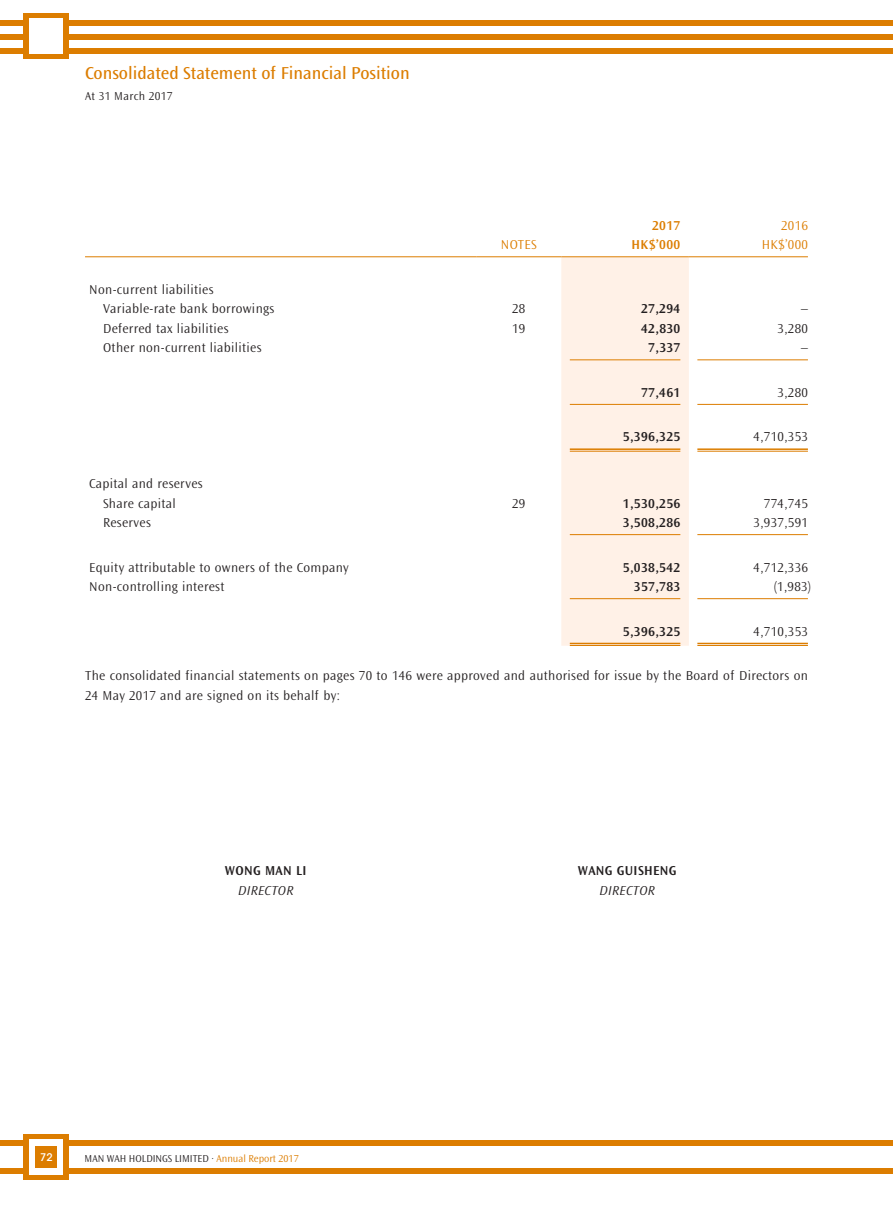
<style>
.page{position:relative;width:893px;height:1212px;background:#fff}
.page>*{position:absolute;margin:0;border:0;box-sizing:border-box;transform-origin:0 0}
.t1{font:18px "Ocean Sans Std";color:#dc7d00}
.t2{font:300 13.5px/19.5px "Ocean Sans Std";letter-spacing:.025em;color:#231f20}
.t3{font:600 13.5px "Ocean Sans Std";letter-spacing:.025em;color:#231f20}
.t4{font:300 13.5px "Ocean Sans Std";letter-spacing:.025em;color:#dc7d00}
.t5{font:italic 300 13.5px "Ocean Sans Std";letter-spacing:.025em;color:#231f20}
.t6{font:600 13.5px "Ocean Sans Std";letter-spacing:.025em;color:#dc7d00}
.t7{font:300 12px "Ocean Sans Std";letter-spacing:.025em;color:#231f20}
.t8{font:300 10.5px "Ocean Sans Std";color:#231f20}
.t9{font:500 10.5px "ITC Avant Garde Std";color:#fff}
.s1{color:#dc7d00}
</style>
<div class="page">
<div style="left:0;top:1168px;width:893px;height:5px;background:#dc7d00"></div>
<div style="left:0;top:1140px;width:893px;height:5px;background:#dc7d00"></div>
<div style="left:24px;top:1134px;width:45px;height:45px;background:#dc7d00"></div>
<div style="left:30px;top:1138px;width:33px;height:36px;background:#fff"></div>
<div style="left:36px;top:1146px;width:21px;height:22px;background:#dc7d00"></div>
<div style="left:0;top:20px;width:893px;height:6px;background:#dc7d00"></div>
<div style="left:0;top:34px;width:893px;height:6px;background:#dc7d00"></div>
<div style="left:0;top:49px;width:893px;height:5px;background:#dc7d00"></div>
<div style="left:24px;top:13px;width:45px;height:45px;background:#dc7d00"></div>
<div style="left:30px;top:18px;width:33px;height:36px;background:#fff"></div>
<div style="left:561px;top:257px;width:128px;height:389px;background:#fff1e7"></div>
<hr style="left:85px;top:256px;width:391px;height:1px;background:#dc7d00">
<hr style="left:476px;top:256px;width:85px;height:1px;background:#dc7d00">
<hr style="left:561px;top:256px;width:128px;height:1px;background:#dc7d00">
<hr style="left:689px;top:256px;width:119px;height:1px;background:#dc7d00">
<hr style="left:570px;top:359px;width:110px;height:1px;background:#dc7d00">
<hr style="left:697px;top:359px;width:111px;height:1px;background:#dc7d00">
<hr style="left:570px;top:404px;width:110px;height:1px;background:#dc7d00">
<hr style="left:697px;top:404px;width:111px;height:1px;background:#dc7d00">
<hr style="left:570px;top:448px;width:110px;height:2px;background:#dc7d00">
<hr style="left:570px;top:451px;width:110px;height:1px;background:#dc7d00">
<hr style="left:697px;top:448px;width:111px;height:2px;background:#dc7d00">
<hr style="left:697px;top:451px;width:111px;height:1px;background:#dc7d00">
<hr style="left:570px;top:534px;width:110px;height:1px;background:#dc7d00">
<hr style="left:697px;top:534px;width:111px;height:1px;background:#dc7d00">
<hr style="left:570px;top:598px;width:110px;height:1px;background:#dc7d00">
<hr style="left:697px;top:598px;width:111px;height:1px;background:#dc7d00">
<hr style="left:570px;top:643px;width:110px;height:1px;background:#dc7d00">
<hr style="left:570px;top:645px;width:110px;height:1px;background:#dc7d00">
<hr style="left:697px;top:643px;width:111px;height:1px;background:#dc7d00">
<hr style="left:697px;top:645px;width:111px;height:1px;background:#dc7d00">
<h1 class="t1" style="left:85px;top:63px;width:326px">Consolidated Statement of Financial Position</h1>
<p class="t7" style="left:85px;top:90px;width:89px">At 31 March 2017</p>
<p class="t2" style="left:103px;top:280px;width:173px;text-indent:-14px">Non-current liabilities<br>Variable-rate bank borrowings</p>
<p class="t6" style="left:652px;top:218px;width:30px">2017</p>
<p class="t4" style="left:781px;top:218px;width:28px">2016</p>
<p class="t4" style="left:501px;top:237px;width:37px">NOTES</p>
<p class="t6" style="left:632px;top:237px;width:50px">HK$’000</p>
<p class="t4" style="left:762px;top:237px;width:48px">HK$’000</p>
<p class="t2" style="left:512px;top:299px;width:15px">28</p>
<p class="t3" style="left:641px;top:301px;width:41px">27,294</p>
<p class="t2" style="left:801px;top:299px;width:8px">–</p>
<p class="t2" style="left:103px;top:319px;width:127px">Deferred tax liabilities</p>
<p class="t2" style="left:512px;top:319px;width:15px">19</p>
<p class="t3" style="left:641px;top:321px;width:41px">42,830</p>
<p class="t2" style="left:778px;top:319px;width:32px">3,280</p>
<p class="t2" style="left:103px;top:338px;width:160px">Other non-current liabilities</p>
<p class="t3" style="left:648px;top:340px;width:34px">7,337</p>
<p class="t2" style="left:801px;top:338px;width:8px">–</p>
<p class="t3" style="left:641px;top:385px;width:41px">77,461</p>
<p class="t2" style="left:777px;top:383px;width:32px">3,280</p>
<p class="t3" style="left:623px;top:429px;width:59px">5,396,325</p>
<p class="t2" style="left:754px;top:427px;width:56px">4,710,353</p>
<p class="t2" style="left:103px;top:474px;width:101px;text-indent:-14px">Capital and reserves<br>Share capital</p>
<p class="t2" style="left:512px;top:494px;width:15px">29</p>
<p class="t3" style="left:623px;top:496px;width:59px">1,530,256</p>
<p class="t2" style="left:764px;top:494px;width:45px">774,745</p>
<p class="t2" style="left:103px;top:513px;width:49px">Reserves</p>
<p class="t3" style="left:623px;top:515px;width:59px">3,508,286</p>
<p class="t2" style="left:754px;top:513px;width:56px">3,937,591</p>
<p class="t2" style="left:89px;top:558px;width:261px">Equity attributable to owners of the Company</p>
<p class="t3" style="left:623px;top:560px;width:59px">5,038,542</p>
<p class="t2" style="left:754px;top:558px;width:56px">4,712,336</p>
<p class="t2" style="left:89px;top:577px;width:137px">Non-controlling interest</p>
<p class="t3" style="left:634px;top:579px;width:48px">357,783</p>
<p class="t2" style="left:774px;top:577px;width:39px">(1,983)</p>
<p class="t3" style="left:623px;top:624px;width:59px">5,396,325</p>
<p class="t2" style="left:754px;top:622px;width:56px">4,710,353</p>
<p class="t2" style="left:85px;top:666px;width:724px">The consolidated financial statements on pages 70 to 146 were approved and authorised for issue by the Board of Directors on<br>24 May 2017 and are signed on its behalf by:</p>
<p class="t3" style="left:225px;top:863px;width:83px">WONG MAN LI</p>
<p class="t3" style="left:578px;top:863px;width:100px">WANG GUISHENG</p>
<p class="t5" style="left:238px;top:883px;width:57px">DIRECTOR</p>
<p class="t5" style="left:599px;top:883px;width:57px">DIRECTOR</p>
<p class="t9" style="left:40px;top:1150px;width:14px">72</p>
<p class="t8" style="left:85px;top:1152px;width:216px">MAN WAH HOLDINGS LIMITED · <span class="s1">Annual Report 2017</span></p>
</div>
